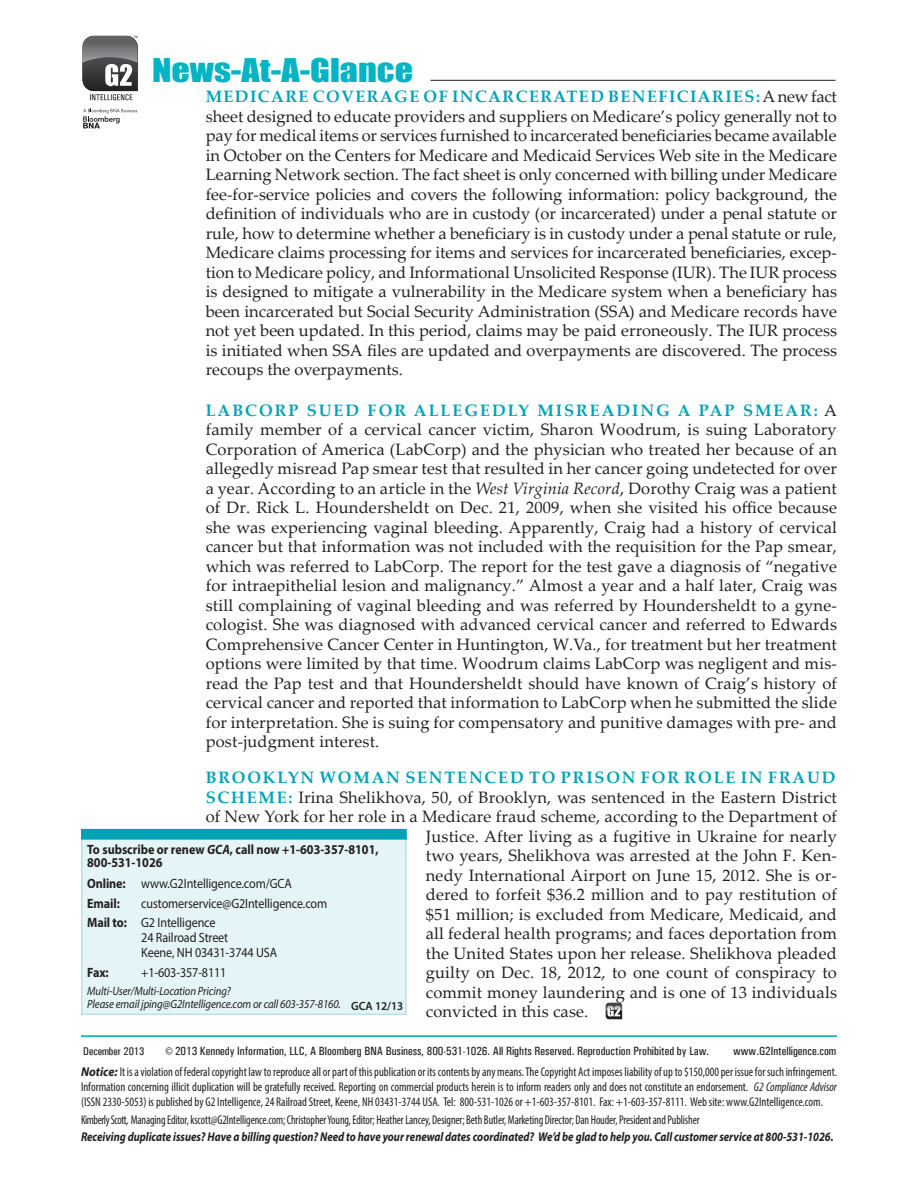
<style>
.page{position:relative;width:918px;height:1188px;background:#fff}
.page>*{position:absolute;margin:0;border:0;box-sizing:border-box;transform-origin:0 0}
.t1{font:30px "Impact";color:#03b4c5;scale:1.2 1}
.ArticleText{font:16.5px/19.5px "Palatino Linotype";letter-spacing:.01em;color:#231f20;text-align:justify}
.ArticleText-2{font:700 16.5px "Palatino Linotype";letter-spacing:.11em;color:#00a3b5}
.t2{font:13.5px/19.5px "Myriad Pro";letter-spacing:-.01em;color:#231f20;scale:.9 1}
.t3{font:700 13.5px/13.5px "Myriad Pro";color:#231f20;scale:.9 1}
.t4{font:condensed 12.75px/15px "Myriad Pro";letter-spacing:-.01em;color:#231f20;text-align:justify;scale:.95 1}
.t5{font:condensed 12.75px/17.7px "Myriad Pro";letter-spacing:-.01em;color:#231f20;scale:.9 1}
.t6{font:500 condensed 12px "Univers";color:#231f20}
.t7{font:italic 12px/13.5px "Myriad Pro";letter-spacing:-.01em;color:#231f20;scale:.9 1}
.t8{font:600 12px "Myriad Pro";color:#231f20;scale:.95 1}
.t9{font:500 condensed 11.25px "Univers";color:#231f20}
.s1{font-weight:700;color:#00a3b5}
.s2{font-style:italic}
.s3{font-weight:700}
.s4{font-family:"Myriad Pro";font-weight:400;font-stretch:normal}
.s5{font-weight:700;font-style:italic;font-stretch:normal}
.s6{font-style:italic;font-stretch:normal}
</style>
<div class="page">
<hr style="left:81px;top:1035px;width:756px;height:2px;background:#00a3b5">
<hr style="left:430px;top:80px;width:406px;height:1px;background:#231f20">
<svg style="left:82px;top:36px;width:56px;height:64px"></svg>
<svg style="left:83px;top:109px;width:54px;height:19px"></svg>
<div style="left:81px;top:835px;width:326px;height:180px;background:#e5f4f6;border:2px solid #b9e1e9"></div>
<div style="left:82px;top:830px;width:324px;height:9px;background:#00a3b5"></div>
<div style="left:81px;top:829px;width:326px;height:11px;border:2px solid #00a3b5"></div>
<svg style="left:606px;top:1003px;width:16px;height:16px"></svg>
<h1 class="t1" style="left:152px;top:47px;width:219px">News-At-A-Glance</h1>
<p class="ArticleText" style="left:206px;top:86px;width:633px"><span class="s1">MEDICARE COVERAGE OF INCARCERATED BENEFICIARIES:</span> A new fact sheet designed to educate providers and suppliers on Medicare’s policy generally not to pay for medical items or services furnished to incarcerated beneficiaries became available in October on the Centers for Medicare and Medicaid Services Web site in the Medicare Learning Network section. The fact sheet is only concerned with billing under Medicare fee-for-service policies and covers the following information: policy background, the definition of individuals who are in custody (or incarcerated) under a penal statute or rule, how to determine whether a beneficiary is in custody under a penal statute or rule, Medicare claims processing for items and services for incarcerated beneficiaries, excep&shy;tion to Medicare policy, and Informational Unsolicited Response (IUR). The IUR process is designed to mitigate a vulnerability in the Medicare system when a beneficiary has been incarcerated but Social Security Administration (SSA) and Medicare records have not yet been updated. In this period, claims may be paid erroneously. The IUR process is initiated when SSA files are updated and overpayments are discovered. The process recoups the overpayments.</p>
<p class="ArticleText" style="left:206px;top:400px;width:633px"><span class="s1">LABCORP SUED FOR ALLEGEDLY MISREADING A PAP SMEAR:</span> A family member of a cervical cancer victim, Sharon Woodrum, is suing Laboratory Corporation of America (LabCorp) and the physician who treated her because of an allegedly misread Pap smear test that resulted in her cancer going undetected for over a year. According to an article in the <span class="s2">West Virginia Record</span>, Dorothy Craig was a patient of Dr. Rick L. Houndersheldt on Dec. 21, 2009, when she visited his office because she was experiencing vaginal bleeding. Apparently, Craig had a history of cervical cancer but that information was not included with the requisition for the Pap smear, which was referred to LabCorp. The report for the test gave a diagnosis of “negative for intraepithelial lesion and malignancy.” Almost a year and a half later, Craig was still complaining of vaginal bleeding and was referred by Houndersheldt to a gyne&shy;cologist. She was diagnosed with advanced cervical cancer and referred to Edwards Comprehensive Cancer Center in Huntington, W.Va., for treatment but her treatment options were limited by that time. Woodrum claims LabCorp was negligent and mis&shy;read the Pap test and that Houndersheldt should have known of Craig’s history of cervical cancer and reported that information to LabCorp when he submitted the slide for interpretation. She is suing for compensatory and punitive damages with pre- and post-judgment interest.</p>
<p class="ArticleText-2" style="left:206px;top:766px;width:631px">BROOKLYN WOMAN SENTENCED TO PRISON FOR ROLE IN FRAUD</p>
<p class="ArticleText" style="left:206px;top:787px;width:633px"><span class="s1">SCHEME:</span> Irina Shelikhova, 50, of Brooklyn, was sentenced in the Eastern District</p>
<p class="ArticleText" style="left:206px;top:806px;width:633px">of New York for her role in a Medicare fraud scheme, according to the Department of</p>
<p class="ArticleText" style="left:426px;top:826px;width:413px">Justice. After living as a fugitive in Ukraine for nearly</p>
<p class="ArticleText" style="left:426px;top:845px;width:413px">two years, Shelikhova was arrested at the John F. Ken-</p>
<p class="ArticleText" style="left:426px;top:865px;width:413px">nedy International Airport on June 15, 2012. She is or-</p>
<p class="ArticleText" style="left:426px;top:884px;width:413px">dered to forfeit $36.2 million and to pay restitution of</p>
<p class="ArticleText" style="left:426px;top:904px;width:413px">$51 million; is excluded from Medicare, Medicaid, and</p>
<p class="ArticleText" style="left:426px;top:923px;width:413px">all federal health programs; and faces deportation from</p>
<p class="ArticleText" style="left:426px;top:943px;width:413px">the United States upon her release. Shelikhova pleaded</p>
<p class="ArticleText" style="left:426px;top:962px;width:413px">guilty on Dec. 18, 2012, to one count of conspiracy to</p>
<p class="ArticleText" style="left:426px;top:982px;width:413px">commit money laundering and is one of 13 individuals</p>
<p class="ArticleText" style="left:426px;top:1001px;width:164px">convicted in this case.</p>
<p class="t3" style="left:87px;top:842px;width:325px">To subscribe or renew <span class="s2">GCA</span>, call now +1-603-357-8101,<br>800-531-1026</p>
<p class="t2" style="left:87px;top:874px;width:229px"><span class="s3">Online:</span> www.G2Intelligence.com/GCA<br><span class="s3">Email:</span></p>
<p class="t2" style="left:87px;top:893px;width:268px;text-indent:54px">customerservice@G2Intelligence.com<br><span class="s3">Mail to:</span> G2 Intelligence</p>
<p class="t2" style="left:141px;top:930px;width:153px;line-height:15px">24 Railroad Street<br>Keene, NH 03431-3744 USA</p>
<p class="t3" style="left:87px;top:965px;width:25px">Fax:</p>
<p class="t2" style="left:141px;top:962px;width:96px">+1-603-357-8111</p>
<p class="t7" style="left:87px;top:984px;width:283px">Multi-User/Multi-Location Pricing?<br>Please email jping@G2Intelligence.com or call 603-357-8160.</p>
<p class="t8" style="left:351px;top:999px;width:57px">GCA 12/13</p>
<p class="t9" style="left:83px;top:1044px;width:62px">December 2013</p>
<p class="t6" style="left:165px;top:1043px;width:545px"><span class="s4">©</span> 2013 Kennedy Information, LLC, A Bloomberg BNA Business, 800-531-1026. All Rights Reserved. Reproduction Prohibited by Law.</p>
<p class="t6" style="left:733px;top:1043px;width:105px">www.G2Intelligence.com</p>
<p class="t4" style="left:81px;top:1064px;width:797px"><span class="s5">Notice:</span> It is a violation of federal copyright law to reproduce all or part of this publication or its contents by any means. The Copyright Act imposes liability of up to $150,000 per issue for such infringement.<br>Information concerning illicit duplication will be gratefully received. Reporting on commercial products herein is to inform readers only and does not constitute an endorsement. <span class="s2">G2 Compliance Advisor </span>(ISSN 2330-5053) is published by G2 Intelligence, 24 Railroad Street, Keene, NH 03431-3744 USA. Tel: 800-531-1026 or +1-603-357-8101. Fax: +1-603-357-8111. Web site: www.G2Intelligence.com.</p>
<p class="t5" style="left:81px;top:1111px;width:838px">Kimberly Scott<span class="s6">,</span> Managing Editor, kscott@G2Intelligence.com; Christopher Young, Editor; Heather Lancey, Designer; Beth Butler, Marketing Director; Dan Houder, President and Publisher<br><span class="s5">Receiving duplicate issues? Have a billing question? Need to have your renewal dates coordinated? We’d be glad to help you. Call customer service at 800-531-1026.</span></p>
</div>
